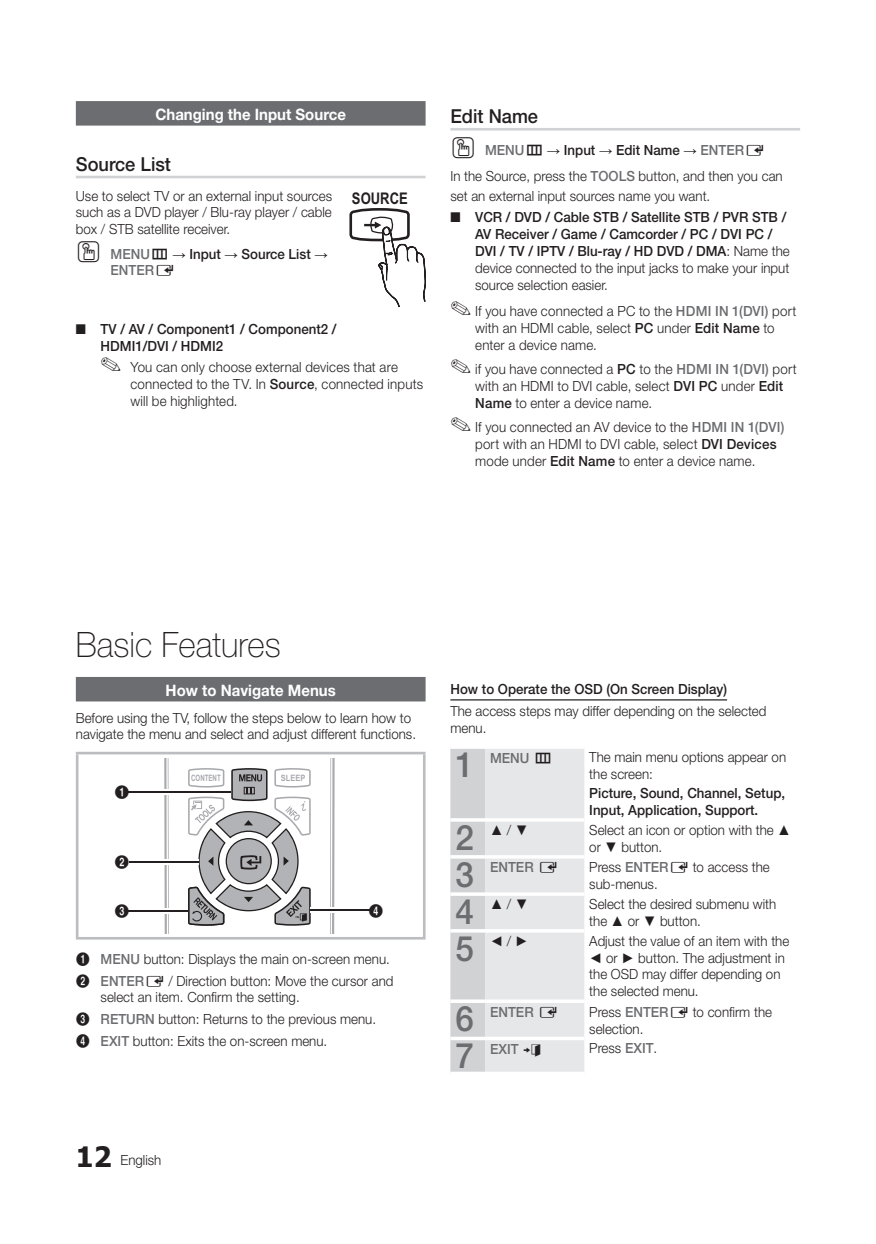
<style>
.page{position:relative;width:876px;height:1244px;background:#fff}
.page>*{position:absolute;margin:0;border:0;box-sizing:border-box;transform-origin:0 0}
.t1{font:100 35px "Helvetica Neue LT Pro";color:#231f20;scale:.95 1}
.t2{font:500 35px "Helvetica Neue LT Pro";color:#6c6d70;scale:.95 1}
.t3{font:500 19.25px "Helvetica Neue LT Pro";color:#231f20;scale:.95 1}
.t4{font:700 16.1px "Arial";color:#231f20;scale:.81 1}
.t5{font:700 15.75px "Helvetica Neue LT Pro";color:#fff;scale:.95 1}
.t6{font:300 14px/16.8px "Helvetica Neue LT Pro";color:#231f20;scale:.95 1}
.t7{font:500 14px/16.8px "Helvetica Neue LT Pro";color:#231f20;scale:.95 1}
.t8{font:500 14px "Helvetica Neue LT Pro";color:#6c6d70;scale:.95 1}
.t9{font:14px "Arial";color:#231f20;scale:.95 1}
.t10{font:14px "Numberblackfilled";color:#231f20}
.t11{font:700 8.75px "Arial";color:#a8a9ad;scale:.7 1}
.t12{font:700 8.75px "Arial";color:#a8a9ad;scale:.85 1}
.s1{font-family:"ASTTV Icons 2";font-weight:400;font-size:22.75px}
.s2{color:#6c6d70}
.s3{font-family:"ASTTV Icons 2";font-weight:400}
.s4{font-family:"Arial";font-weight:400}
.s5{font-weight:500}
.s6{font-weight:500;color:#6c6d70}
.s7{font-weight:300}
.s8{font-family:"Numberblackfilled";font-weight:400}
.s9{font-family:"Tahoma";font-weight:700;font-size:28px}
.s10{font-family:"ASTTV Icons 2";font-weight:400;color:#231f20}
.s11{font-family:"Helvetica Neue LT Pro";font-weight:300}
</style>
<div class="page">
<div style="left:76px;top:101px;width:350px;height:25px;background:#6c6d70"></div>
<hr style="left:76px;top:176px;width:350px;height:2px;background:#d1d2d4">
<svg style="left:349px;top:208px;width:77px;height:99px"></svg>
<hr style="left:450px;top:128px;width:350px;height:2px;background:#d1d2d4">
<div style="left:76px;top:676px;width:350px;height:25px;background:#6c6d70"></div>
<hr style="left:76px;top:751px;width:350px;height:3px;background:#bcbdc0">
<hr style="left:76px;top:754px;width:2px;height:182px;background:#bcbdc0">
<hr style="left:423px;top:754px;width:3px;height:182px;background:#bcbdc0">
<hr style="left:76px;top:936px;width:350px;height:3px;background:#bcbdc0">
<svg style="left:164px;top:758px;width:171px;height:175px"></svg>
<div style="left:281px;top:774px;width:24px;height:7px;background:#fff"></div>
<div style="left:191px;top:774px;width:30px;height:7px;background:#fff"></div>
<svg style="left:128px;top:789px;width:103px;height:5px"></svg>
<hr style="left:128px;top:791px;width:103px;height:1px;background:#231f20">
<svg style="left:129px;top:859px;width:69px;height:5px"></svg>
<hr style="left:129px;top:861px;width:69px;height:1px;background:#231f20">
<svg style="left:128px;top:908px;width:60px;height:5px"></svg>
<svg style="left:311px;top:907px;width:60px;height:5px"></svg>
<hr style="left:311px;top:909px;width:60px;height:1px;background:#231f20">
<hr style="left:450px;top:699px;width:277px;height:1px;background:#231f20">
<svg style="left:450px;top:748px;width:134px;height:323px;background:#e1e2e4"></svg>
<hr style="left:450px;top:818px;width:35px;height:3px;background:#fff">
<hr style="left:485px;top:818px;width:99px;height:3px;background:#fff">
<svg style="left:450px;top:854px;width:35px;height:4px"></svg>
<svg style="left:485px;top:854px;width:99px;height:4px"></svg>
<hr style="left:450px;top:892px;width:35px;height:3px;background:#fff">
<hr style="left:485px;top:892px;width:99px;height:3px;background:#fff">
<svg style="left:450px;top:928px;width:35px;height:4px"></svg>
<svg style="left:485px;top:928px;width:99px;height:4px"></svg>
<hr style="left:450px;top:999px;width:35px;height:3px;background:#fff">
<hr style="left:485px;top:999px;width:99px;height:3px;background:#fff">
<hr style="left:450px;top:1036px;width:35px;height:3px;background:#fff">
<hr style="left:485px;top:1036px;width:99px;height:3px;background:#fff">
<p class="t5" style="left:155px;top:104px;width:202px">Changing the Input Source</p>
<h2 class="t3" style="left:76px;top:152px;width:102px">Source List</h2>
<p class="t6" style="left:76px;top:187px;width:271px;text-align:justify">Use to select TV or an external input sources such as a DVD player / Blu-ray player / cable box / STB satellite receiver.</p>
<p class="t7" style="left:111px;top:245px;width:230px;text-indent:-35px"><span class="s1">O</span> <span class="s2">MENU</span><span class="s3">M</span> <span class="s4">→</span> Input <span class="s4">→</span> Source List <span class="s4">→<br></span><span class="s2">ENTER</span><span class="s3">E</span></p>
<p class="t4" style="left:352px;top:188px;width:70px">SOURCE</p>
<p class="t7" style="left:101px;top:320px;width:250px;text-indent:-25px">■ TV / AV / Component1 / Component2 /<br>HDMI1/DVI / HDMI2</p>
<p class="t6" style="left:130px;top:358px;width:310px;text-indent:-30px">✎ You can only choose external devices that are connected to the TV. In <span class="s5">Source</span>, connected inputs will be highlighted.</p>
<h2 class="t3" style="left:450px;top:104px;width:94px">Edit Name</h2>
<p class="t6" style="left:450px;top:136px;width:351px;line-height:26.8px"><span class="s1">O</span> <span class="s6">MENU</span><span class="s3">M</span> <span class="s4">→</span> <span class="s5">Input</span> <span class="s4">→</span> <span class="s5">Edit Name</span> <span class="s4">→</span> <span class="s6">ENTER</span><span class="s3">E<br></span>In the Source, press the <span class="s6">TOOLS</span> button, and then you can</p>
<p class="t6" style="left:450px;top:187px;width:275px">set an external input sources name you want.</p>
<p class="t7" style="left:475px;top:209px;width:333px;text-indent:-25px">■ VCR / DVD / Cable STB / Satellite STB / PVR STB / AV Receiver / Game / Camcorder / PC / DVI PC / DVI / TV / IPTV / Blu-ray / HD DVD / DMA<span class="s7">: Name the device connected to the input jacks to make your input source selection easier.</span></p>
<p class="t6" style="left:475px;top:303px;width:340px;text-indent:-25px">✎ If you have connected a PC to the <span class="s6">HDMI IN 1(DVI)</span> port with an HDMI cable, select <span class="s5">PC</span> under <span class="s5">Edit Name</span> to enter a device name.</p>
<p class="t6" style="left:475px;top:360px;width:340px;text-indent:-25px">✎ if you have connected a <span class="s5">PC</span> to the <span class="s6">HDMI IN 1(DVI)</span> port with an HDMI to DVI cable, select <span class="s5">DVI PC</span> under <span class="s5">Edit<br>Name</span> to enter a device name.</p>
<p class="t6" style="left:475px;top:418px;width:327px;text-indent:-25px">✎ If you connected an AV device to the <span class="s6">HDMI IN 1(DVI) </span>port with an HDMI to DVI cable, select <span class="s5">DVI Devices </span>mode under <span class="s5">Edit Name</span> to enter a device name.</p>
<h1 class="t1" style="left:76px;top:623px;width:217px">Basic Features</h1>
<p class="t5" style="left:166px;top:680px;width:181px">How to Navigate Menus</p>
<p class="t6" style="left:76px;top:708px;width:360px">Before using the TV, follow the steps below to learn how to navigate the menu and select and adjust different functions.</p>
<p class="t12" style="left:281px;top:772px;width:30px">SLEEP</p>
<p class="t11" style="left:191px;top:772px;width:44px">CONTENT</p>
<p class="t10" style="left:115px;top:784px;width:16px">1</p>
<p class="t10" style="left:115px;top:854px;width:16px">2</p>
<p class="t10" style="left:115px;top:903px;width:16px">3</p>
<p class="t10" style="left:368px;top:903px;width:16px">4</p>
<p class="t6" style="left:76px;top:947px;width:336px;line-height:21.7px"><span class="s8">1</span> <span class="s6">MENU</span> button: Displays the main on-screen menu.<br><span class="s8">2</span> <span class="s6">ENTER</span><span class="s3">E</span> / Direction button: Move the cursor and</p>
<p class="t6" style="left:76px;top:986px;width:318px;line-height:21.7px;text-indent:25px">select an item. Confirm the setting.<br><span class="s8">3</span> <span class="s6">RETURN</span> button: Returns to the previous menu.<br><span class="s8">4</span> <span class="s6">EXIT</span> button: Exits the on-screen menu.</p>
<p class="t6" style="left:76px;top:1151px;width:92px"><span class="s9">12</span> English</p>
<p class="t7" style="left:450px;top:680px;width:293px">How to Operate the OSD (On Screen Display)</p>
<p class="t6" style="left:450px;top:702px;width:334px">The access steps may differ depending on the selected menu.</p>
<h1 class="t2" style="left:455px;top:743px;width:21px">1</h1>
<p class="t8" style="left:490px;top:749px;width:67px">MENU <span class="s10">M</span></p>
<p class="t6" style="left:589px;top:748px;width:209px">The main menu options appear on the screen:</p>
<p class="t7" style="left:589px;top:784px;width:208px">Picture, Sound, Channel, Setup,<br>Input, Application, Support.</p>
<h1 class="t2" style="left:455px;top:816px;width:21px">2</h1>
<p class="t9" style="left:490px;top:820px;width:42px">▲ <span class="s11">/</span> ▼</p>
<p class="t6" style="left:589px;top:821px;width:214px">Select an icon or option with the <span class="s4">▲ </span>or <span class="s4">▼</span> button.</p>
<h1 class="t2" style="left:455px;top:853px;width:21px">3</h1>
<p class="t8" style="left:490px;top:858px;width:73px">ENTER <span class="s10">E</span></p>
<p class="t6" style="left:589px;top:858px;width:192px">Press <span class="s6">ENTER</span><span class="s3">E</span> to access the sub-menus.</p>
<h1 class="t2" style="left:455px;top:890px;width:21px">4</h1>
<p class="t9" style="left:490px;top:895px;width:42px">▲ <span class="s11">/</span> ▼</p>
<p class="t6" style="left:589px;top:895px;width:198px">Select the desired submenu with the <span class="s4">▲</span> or <span class="s4">▼</span> button.</p>
<h1 class="t2" style="left:455px;top:927px;width:21px">5</h1>
<p class="t9" style="left:490px;top:931px;width:42px">◄ <span class="s11">/</span> ►</p>
<p class="t6" style="left:589px;top:931px;width:212px">Adjust the value of an item with the <span class="s4">◄</span> or <span class="s4">►</span> button. The adjustment in the OSD may differ depending on the selected menu.</p>
<h1 class="t2" style="left:455px;top:997px;width:21px">6</h1>
<p class="t8" style="left:490px;top:1003px;width:73px">ENTER <span class="s10">E</span></p>
<p class="t6" style="left:589px;top:1002px;width:194px">Press <span class="s6">ENTER</span><span class="s3">E</span> to confirm the selection.</p>
<h1 class="t2" style="left:455px;top:1034px;width:21px">7</h1>
<p class="t8" style="left:490px;top:1040px;width:56px">EXIT <span class="s10">E</span></p>
<p class="t6" style="left:589px;top:1039px;width:73px">Press <span class="s6">EXIT</span>.</p>
</div>
